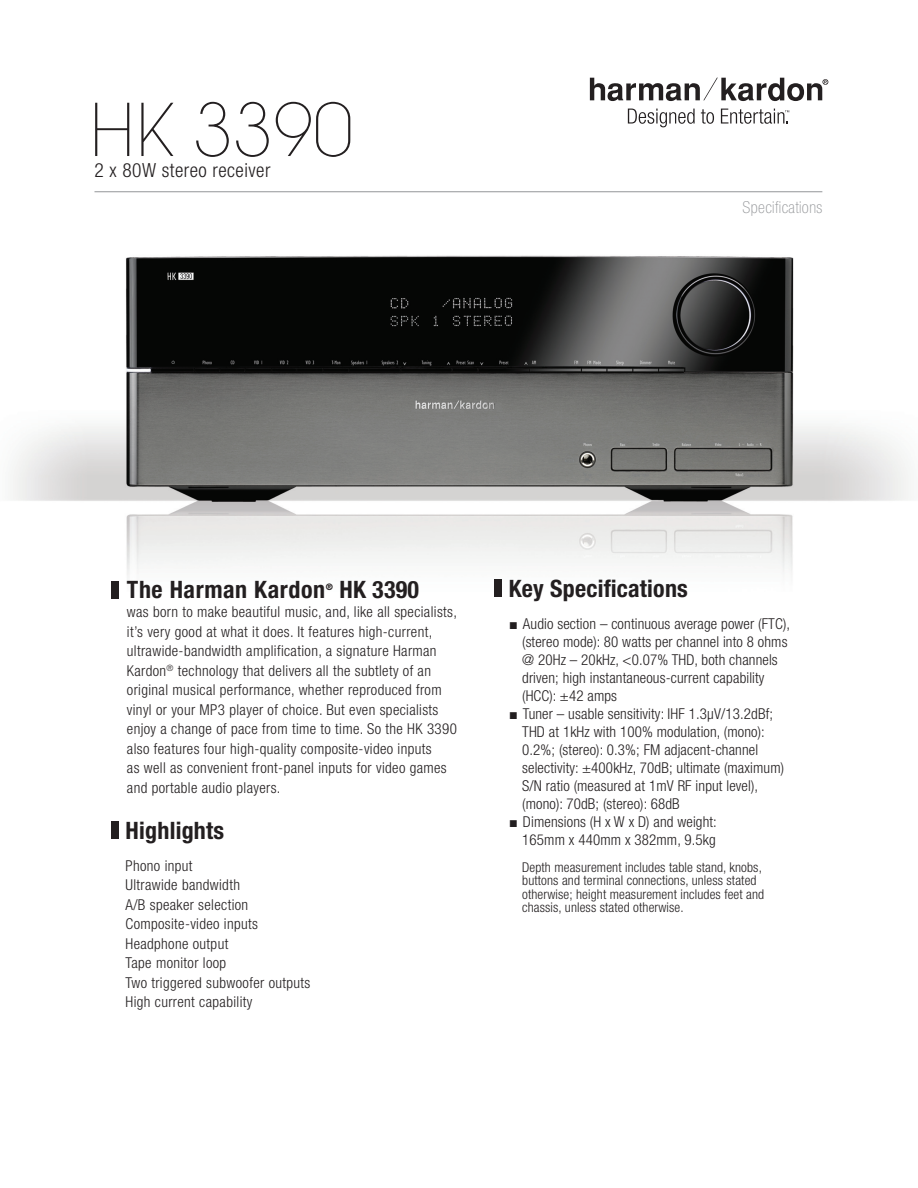
<style>
.page{position:relative;width:918px;height:1188px;background:#fff}
.page>*{position:absolute;margin:0;border:0;box-sizing:border-box;transform-origin:0 0}
.t1{font:200 72px "Avant Garde";color:#231f20}
.t2{font:700 condensed 24px "Helvetica Neue";letter-spacing:.01em;color:#231f20}
.t3{font:300 condensed 19.5px "Helvetica Neue";letter-spacing:.025em;color:#231f20}
.t4{font:100 condensed 16.5px "Helvetica Neue";letter-spacing:.025em;color:#939598}
.t5{font:300 condensed 15px/19.5px "Helvetica Neue";letter-spacing:.025em;color:#231f20}
.t6{font:300 condensed 13.5px/13.5px "Helvetica Neue";letter-spacing:.01em;color:#231f20}
.t7{font:700 condensed 9px "Helvetica Neue";color:#231f20}
.s1{font-family:"FF Scala";font-weight:400;font-stretch:normal}
</style>
<div class="page">
<img style="left:13px;top:77px;width:896px;height:745px">
<hr style="left:94px;top:192px;width:728px;height:1px;background:#939598">
<div style="left:111px;top:822px;width:8px;height:17px;background:#231f20"></div>
<div style="left:111px;top:581px;width:8px;height:17px;background:#231f20"></div>
<div style="left:494px;top:579px;width:8px;height:17px;background:#231f20"></div>
<svg style="left:628px;top:109px;width:67px;height:18px"></svg>
<svg style="left:701px;top:109px;width:13px;height:15px"></svg>
<svg style="left:590px;top:78px;width:238px;height:23px"></svg>
<svg style="left:721px;top:109px;width:68px;height:15px"></svg>
<h1 class="t1" style="left:90px;top:88px;width:265px">HK 3390</h1>
<h3 class="t3" style="left:94px;top:159px;width:177px">2 x 80W stereo receiver</h3>
<p class="t4" style="left:742px;top:198px;width:81px">Specifications</p>
<h2 class="t2" style="left:127px;top:575px;width:200px">The Harman Kardon</h2>
<p class="t7" style="left:326px;top:582px;width:9px">®</p>
<h2 class="t2" style="left:340px;top:575px;width:81px">HK 3390</h2>
<p class="t5" style="left:127px;top:602px;width:332px">was born to make beautiful music, and, like all specialists, it’s very good at what it does. It features high-current, ultrawide-bandwidth amplification, a signature Harman Kardon<sup>®</sup> technology that delivers all the subtlety of an original musical performance, whether reproduced from vinyl or your MP3 player of choice. But even specialists enjoy a change of pace from time to time. So the HK 3390 also features four high-quality composite-video inputs<br>as well as convenient front-panel inputs for video games and portable audio players.</p>
<h2 class="t2" style="left:126px;top:816px;width:100px">Highlights</h2>
<p class="t5" style="left:126px;top:856px;width:186px">Phono input<br>Ultrawide bandwidth<br>A/B speaker selection<br>Composite-video inputs<br>Headphone output<br>Tape monitor loop<br>Two triggered subwoofer outputs<br>High current capability</p>
<h2 class="t2" style="left:509px;top:574px;width:181px">Key Specifications</h2>
<p class="t5" style="left:509px;top:614px;width:283px"><span class="s1">π</span>π Audio section – continuous average power (FTC),</p>
<p class="t5" style="left:522px;top:632px;width:267px">(stereo mode): 80 watts per channel into 8 ohms</p>
<p class="t5" style="left:522px;top:650px;width:257px">@ 20Hz – 20kHz, &lt;0.07% THD, both channels</p>
<p class="t5" style="left:522px;top:668px;width:244px">driven; high instantaneous-current capability</p>
<p class="t5" style="left:522px;top:686px;width:96px">(HCC): ±42 amps</p>
<p class="t5" style="left:509px;top:704px;width:266px"><span class="s1">π</span>π Tuner – usable sensitivity: IHF 1.3μV/13.2dBf;</p>
<p class="t5" style="left:522px;top:722px;width:244px">THD at 1kHz with 100% modulation, (mono):</p>
<p class="t5" style="left:522px;top:740px;width:238px">0.2%; (stereo): 0.3%; FM adjacent-channel</p>
<p class="t5" style="left:522px;top:758px;width:263px">selectivity: ±400kHz, 70dB; ultimate (maximum)</p>
<p class="t5" style="left:522px;top:776px;width:237px">S/N ratio (measured at 1mV RF input level),</p>
<p class="t5" style="left:522px;top:794px;width:159px">(mono): 70dB; (stereo): 68dB</p>
<p class="t5" style="left:509px;top:812px;width:210px"><span class="s1">π</span>π Dimensions (H x W x D) and weight:</p>
<p class="t5" style="left:522px;top:830px;width:195px">165mm x 440mm x 382mm, 9.5kg</p>
<p class="t6" style="left:522px;top:860px;width:244px">Depth measurement includes table stand, knobs, buttons and terminal connections, unless stated otherwise; height measurement includes feet and chassis, unless stated otherwise.</p>
</div>
